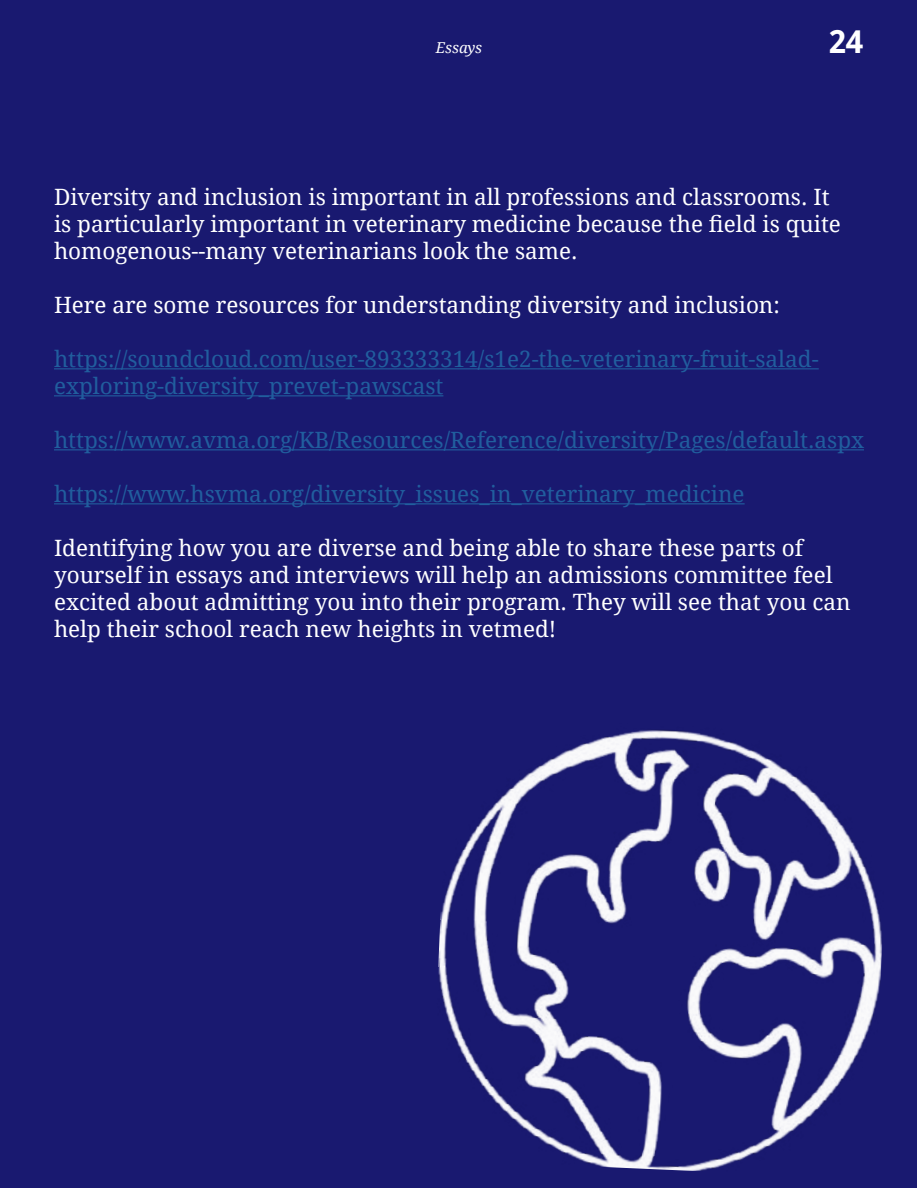
<style>
.page{position:relative;width:918px;height:1188px;background:#fff}
.page>*{position:absolute;margin:0;border:0;box-sizing:border-box;transform-origin:0 0}
.t1{font:700 31.5px "Droid Sans";color:#fff}
.t2{font:22.5px/27px "Droid Serif";color:#fff}
.t3{font:22.5px/27px "Droid Serif";color:#215e9e}
.t4{font:italic 15px "Droid Serif";color:#fff}
</style>
<div class="page">
<div style="left:1px;top:0;width:916px;height:1188px;background:#191970"></div>
<hr style="left:54px;top:368px;width:765px;height:1px;background:#215e9e">
<hr style="left:54px;top:395px;width:389px;height:1px;background:#215e9e">
<hr style="left:54px;top:449px;width:810px;height:1px;background:#215e9e">
<hr style="left:54px;top:503px;width:691px;height:1px;background:#215e9e">
<img style="left:438px;top:730px;width:444px;height:441px">
<p class="t4" style="left:436px;top:37px;width:48px">Essays</p>
<h1 class="t1" style="left:829px;top:19px;width:36px">24</h1>
<p class="t2" style="left:54px;top:183px;width:789px">Diversity and inclusion is important in all professions and classrooms. It is particularly important in veterinary medicine because the field is quite homogenous--many veterinarians look the same.</p>
<p class="t2" style="left:54px;top:291px;width:727px">Here are some resources for understanding diversity and inclusion:</p>
<p class="t3" style="left:54px;top:345px;width:766px">https://soundcloud.com/user-893333314/s1e2-the-veterinary-fruit-salad&shy;exploring-diversity_prevet-pawscast</p>
<p class="t3" style="left:54px;top:426px;width:812px">https://www.avma.org/KB/Resources/Reference/diversity/Pages/default.aspx</p>
<p class="t3" style="left:54px;top:480px;width:692px">https://www.hsvma.org/diversity_issues_in_veterinary_medicine</p>
<p class="t2" style="left:54px;top:534px;width:798px">Identifying how you are diverse and being able to share these parts of yourself in essays and interviews will help an admissions committee feel excited about admitting you into their program. They will see that you can help their school reach new heights in vetmed!</p>
</div>
